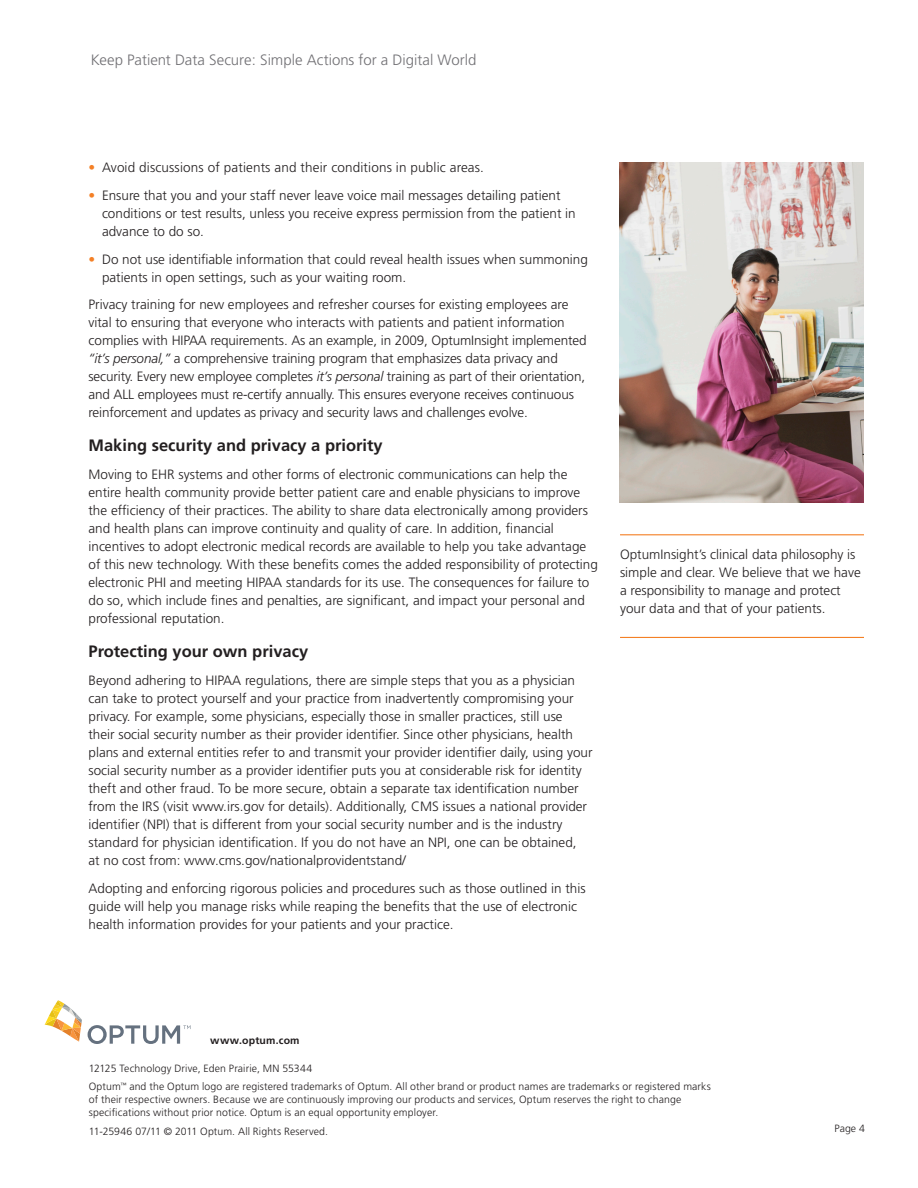
<style>
.page{position:relative;width:918px;height:1188px;background:#fff}
.page>*{position:absolute;margin:0;border:0;box-sizing:border-box;transform-origin:0 0}
.First_Level_Heading{font:700 16.5px "Frutiger";color:#231f20}
.Solution_Category{font:300 15px "Frutiger";color:#717074}
.Body_Copy_2{font:300 13.5px/18px "Frutiger";color:#231f20}
.Body_Copy____SOURCE{font:300 10.5px/12.6px "Frutiger";letter-spacing:.01em;color:#231f20}
.Body_Copy____SOURCE-2{font:700 10.5px "Frutiger";letter-spacing:.02em;color:#231f20}
.Solution_Category-2{font:300 10.5px "Frutiger";color:#231f20}
.s1{color:#f48026}
.s2{font-style:italic}
</style>
<div class="page">
<hr style="left:620px;top:534px;width:244px;height:1px;background:#f48026">
<hr style="left:620px;top:637px;width:244px;height:1px;background:#f48026">
<svg style="left:45px;top:1000px;width:37px;height:42px"></svg>
<svg style="left:88px;top:1025px;width:103px;height:19px"></svg>
<img style="left:620px;top:162px;width:244px;height:340px">
<p class="Solution_Category" style="left:91px;top:52px;width:387px">Keep Patient Data Secure: Simple Actions for a Digital World</p>
<p class="Body_Copy_2" style="left:88px;top:159px;width:397px"><span class="s1">•</span> Avoid discussions of patients and their conditions in public areas.</p>
<p class="Body_Copy_2" style="left:102px;top:186px;width:475px;text-indent:-14px"><span class="s1">•</span> Ensure that you and your staff never leave voice mail messages detailing patient conditions or test results, unless you receive express permission from the patient in advance to do so.</p>
<p class="Body_Copy_2" style="left:102px;top:250px;width:487px;text-indent:-14px"><span class="s1">•</span> Do not use identifiable information that could reveal health issues when summoning patients in open settings, such as your waiting room.</p>
<p class="Body_Copy_2" style="left:88px;top:296px;width:500px">Privacy training for new employees and refresher courses for existing employees are vital to ensuring that everyone who interacts with patients and patient information complies with HIPAA requirements. As an example, in 2009, OptumInsight implemented <span class="s2">“it’s personal,”</span> a comprehensive training program that emphasizes data privacy and security. Every new employee completes <span class="s2">it’s personal</span> training as part of their orientation, and ALL employees must re-certify annually. This ensures everyone receives continuous reinforcement and updates as privacy and security laws and challenges evolve.</p>
<p class="First_Level_Heading" style="left:88px;top:436px;width:296px">Making security and privacy a priority</p>
<p class="Body_Copy_2" style="left:88px;top:466px;width:511px">Moving to EHR systems and other forms of electronic communications can help the entire health community provide better patient care and enable physicians to improve the efficiency of their practices. The ability to share data electronically among providers and health plans can improve continuity and quality of care. In addition, financial incentives to adopt electronic medical records are available to help you take advantage of this new technology. With these benefits comes the added responsibility of protecting electronic PHI and meeting HIPAA standards for its use. The consequences for failure to do so, which include fines and penalties, are significant, and impact your personal and professional reputation.</p>
<p class="First_Level_Heading" style="left:88px;top:642px;width:221px">Protecting your own privacy</p>
<p class="Body_Copy_2" style="left:88px;top:672px;width:506px">Beyond adhering to HIPAA regulations, there are simple steps that you as a physician can take to protect yourself and your practice from inadvertently compromising your privacy. For example, some physicians, especially those in smaller practices, still use<br>their social security number as their provider identifier. Since other physicians, health plans and external entities refer to and transmit your provider identifier daily, using your social security number as a provider identifier puts you at considerable risk for identity theft and other fraud. To be more secure, obtain a separate tax identification number from the IRS (visit www.irs.gov for details). Additionally, CMS issues a national provider identifier (NPI) that is different from your social security number and is the industry standard for physician identification. If you do not have an NPI, one can be obtained,<br>at no cost from: www.cms.gov/nationalprovidentstand/</p>
<p class="Body_Copy_2" style="left:88px;top:879px;width:499px">Adopting and enforcing rigorous policies and procedures such as those outlined in this guide will help you manage risks while reaping the benefits that the use of electronic health information provides for your patients and your practice.</p>
<p class="Body_Copy_2" style="left:620px;top:546px;width:242px">OptumInsight’s clinical data philosophy is simple and clear. We believe that we have a responsibility to manage and protect your data and that of your patients.</p>
<p class="Body_Copy____SOURCE-2" style="left:210px;top:1034px;width:91px">www.optum.com</p>
<p class="Body_Copy____SOURCE" style="left:89px;top:1063px;width:225px">12125 Technology Drive, Eden Prairie, MN 55344</p>
<p class="Body_Copy____SOURCE" style="left:89px;top:1081px;width:624px">Optum<sup>™</sup> and the Optum logo are registered trademarks of Optum. All other brand or product names are trademarks or registered marks of their respective owners. Because we are continuously improving our products and services, Optum reserves the right to change specifications without prior notice. Optum is an equal opportunity employer.</p>
<p class="Body_Copy____SOURCE" style="left:89px;top:1125px;width:241px">11-25946 07/11 © 2011 Optum. All Rights Reserved.</p>
<p class="Solution_Category-2" style="left:835px;top:1122px;width:32px">Page 4</p>
</div>
